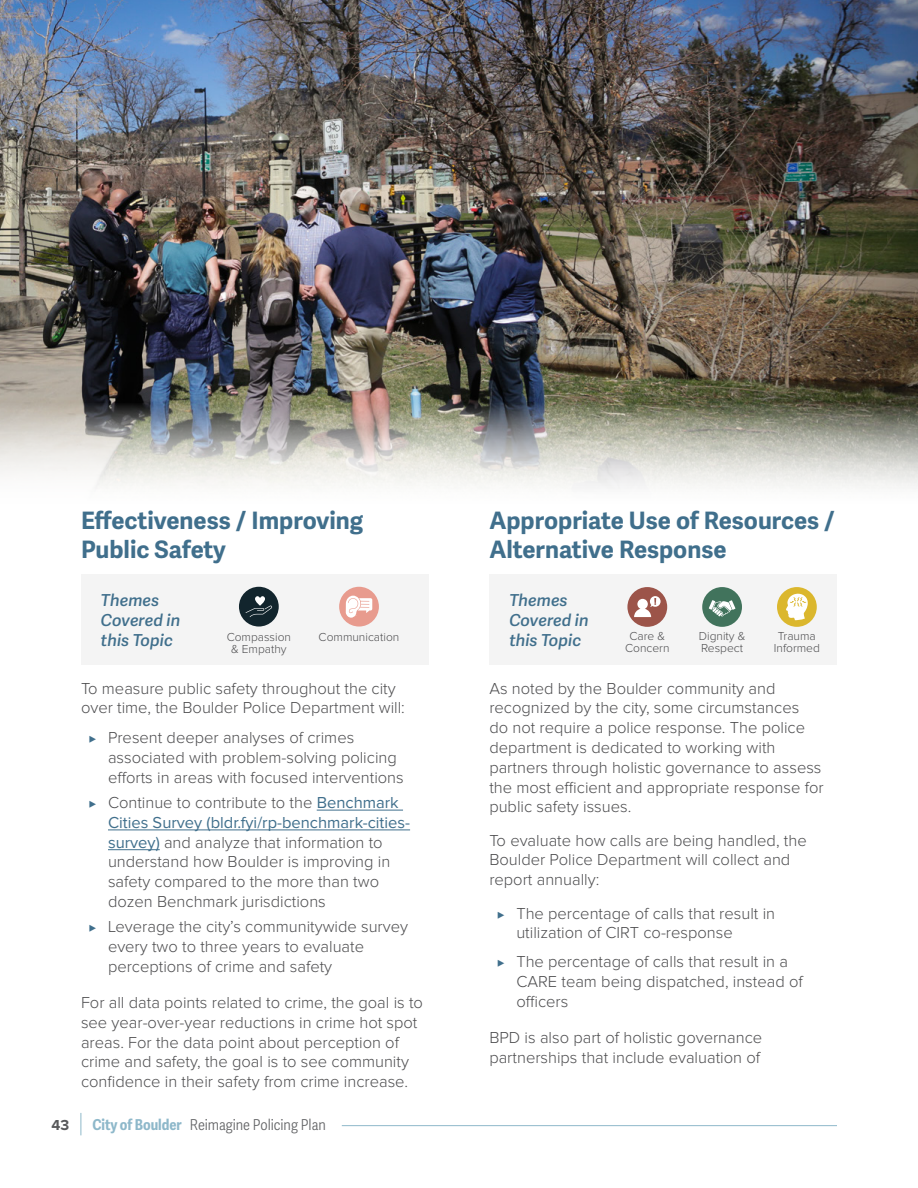
<style>
.page{position:relative;width:918px;height:1188px;background:#fff}
.page>*{position:absolute;margin:0;border:0;box-sizing:border-box;transform-origin:0 0}
.Heading_1{font:700 24px/28.8px "Adelle Sans";color:#406f8c}
.Body_Text{font:300 16.5px/19.8px "Proxima Nova";color:#4d4d4f}
.Heading_3{font:italic 600 16.5px/19.8px "Adelle Sans";color:#406f8c}
.t1{font:300 15px "Adelle Sans Cnd";color:#636466}
.t2{font:700 15px "Proxima Nova";color:#58595b}
.Body_Text-2{font:300 12px/12px "Proxima Nova";color:#4d4d4f;text-align:center}
.s1{font-weight:400;color:#406f8c}
.s2{font-weight:700;color:#8eb8ca}
</style>
<div class="page">
<img style="left:0;top:0;width:918px;height:489px">
<hr style="left:317px;top:810px;width:86px;height:1px;background:#406f8c">
<hr style="left:108px;top:830px;width:302px;height:1px;background:#406f8c">
<hr style="left:108px;top:849px;width:52px;height:1px;background:#406f8c">
<div style="left:81px;top:575px;width:348px;height:90px;background:#f4f4f4"></div>
<div style="left:239px;top:587px;width:40px;height:40px;background:#12252d;border-radius:50%"></div>
<svg style="left:246px;top:596px;width:26px;height:21px"></svg>
<div style="left:339px;top:587px;width:40px;height:40px;background:#e89b8e;border-radius:50%"></div>
<svg style="left:346px;top:596px;width:26px;height:22px"></svg>
<div style="left:489px;top:575px;width:348px;height:90px;background:#f4f4f4"></div>
<div style="left:627px;top:587px;width:40px;height:40px;background:#9c5449;border-radius:50%"></div>
<svg style="left:634px;top:596px;width:27px;height:21px"></svg>
<div style="left:702px;top:587px;width:40px;height:40px;background:#41735c;border-radius:50%"></div>
<svg style="left:709px;top:600px;width:26px;height:16px"></svg>
<div style="left:777px;top:587px;width:40px;height:40px;background:#dbb72d;border-radius:50%"></div>
<svg style="left:786px;top:594px;width:22px;height:26px"></svg>
<svg style="left:81px;top:1113px;width:1px;height:22px"></svg>
<hr style="left:342px;top:1125px;width:495px;height:1px;background:#8eb8ca">
<p class="Heading_1" style="left:81px;top:507px;width:284px">Effectiveness / Improving<br>Public Safety</p>
<p class="Heading_3" style="left:101px;top:591px;width:81px">Themes<br>Covered in this Topic</p>
<p class="Body_Text-2" style="left:227px;top:631px;width:66px">Compassion &amp; Empathy</p>
<p class="Body_Text-2" style="left:319px;top:631px;width:82px">Communication</p>
<p class="Body_Text" style="left:81px;top:679px;width:325px">To measure public safety throughout the city over time, the Boulder Police Department will:</p>
<p class="Body_Text" style="left:108px;top:728px;width:297px">Present deeper analyses of crimes associated with problem-solving policing efforts in areas with focused interventions</p>
<p class="Body_Text" style="left:108px;top:793px;width:304px">Continue to contribute to the <span class="s1">Benchmark Cities Survey (bldr.fyi/rp-benchmark-cities&shy;survey)</span> and analyze that information to understand how Boulder is improving in safety compared to the more than two dozen Benchmark jurisdictions</p>
<p class="Body_Text" style="left:108px;top:917px;width:302px">Leverage the city’s communitywide survey every two to three years to evaluate perceptions of crime and safety</p>
<p class="Body_Text" style="left:81px;top:993px;width:344px">For all data points related to crime, the goal is to see year-over-year reductions in crime hot spot areas. For the data point about perception of crime and safety, the goal is to see community confidence in their safety from crime increase.</p>
<p class="t2" style="left:52px;top:1118px;width:19px">43</p>
<p class="t1" style="left:92px;top:1116px;width:235px"><span class="s2">City of Boulder</span> Reimagine Policing Plan</p>
<p class="Heading_1" style="left:489px;top:507px;width:347px">Appropriate Use of Resources /<br>Alternative Response</p>
<p class="Heading_3" style="left:509px;top:591px;width:81px">Themes<br>Covered in this Topic</p>
<p class="Body_Text-2" style="left:625px;top:631px;width:46px">Care &amp;<br>Concern</p>
<p class="Body_Text-2" style="left:699px;top:631px;width:48px;text-align:left">Dignity &amp;<br>Respect</p>
<p class="Body_Text-2" style="left:774px;top:631px;width:48px">Trauma<br>Informed</p>
<p class="Body_Text" style="left:489px;top:679px;width:336px">As noted by the Boulder community and recognized by the city, some circumstances<br>do not require a police response. The police department is dedicated to working with partners through holistic governance to assess the most efficient and appropriate response for public safety issues.</p>
<p class="Body_Text" style="left:489px;top:831px;width:319px">To evaluate how calls are being handled, the<br>Boulder Police Department will collect and report annually:</p>
<p class="Body_Text" style="left:516px;top:904px;width:260px">The percentage of calls that result in utilization of CIRT co-response</p>
<p class="Body_Text" style="left:516px;top:952px;width:288px">The percentage of calls that result in a<br>CARE team being dispatched, instead of officers</p>
<p class="Body_Text" style="left:489px;top:1028px;width:274px">BPD is also part of holistic governance partnerships that include evaluation of</p>
</div>
